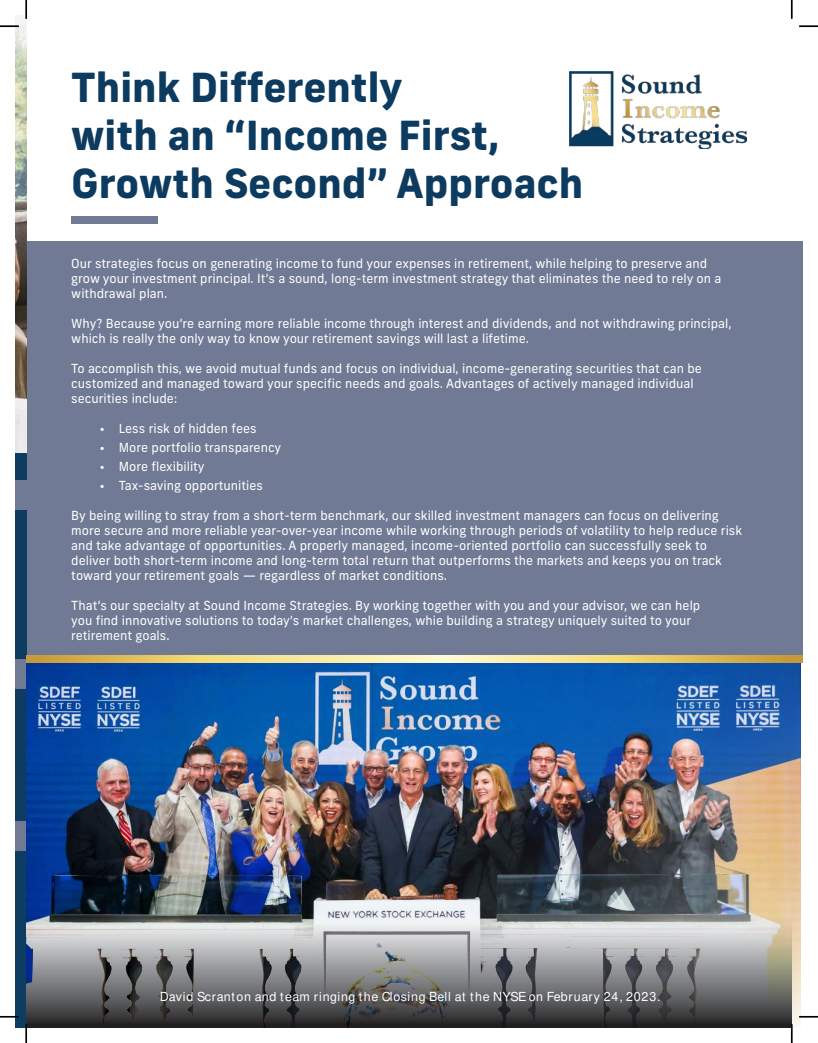
<style>
.page{position:relative;width:818px;height:1043px;background:#fff}
.page>*{position:absolute;margin:0;border:0;box-sizing:border-box;transform-origin:0 0}
.t1{font:800 40px/48px "New Frank";color:#0d3b60}
.t2{font:12.5px/15px "New Frank";color:#fff}
.t3{font:700 12.5px "New Frank";letter-spacing:.05em;color:#fff}
</style>
<div class="page">
<div style="left:26px;top:241px;width:777px;height:422px;background:#717a94"></div>
<div style="left:15px;top:452px;width:11px;height:576px;background:#0d3c60"></div>
<div style="left:15px;top:480px;width:11px;height:30px;background:#717a94"></div>
<div style="left:15px;top:659px;width:11px;height:29px;background:#717a94"></div>
<div style="left:15px;top:820px;width:11px;height:30px;background:#717a94"></div>
<div style="left:71px;top:217px;width:87px;height:7px;background:#717a94"></div>
<img style="left:569px;top:71px;width:177px;height:78px">
<img style="left:26px;top:663px;width:774px;height:364px">
<img style="left:26px;top:655px;width:776px;height:8px">
<img style="left:15px;top:22px;width:11px;height:430px">
<img style="left:26px;top:917px;width:765px;height:110px">
<svg style="left:0;top:25px;width:19px;height:2px"></svg>
<svg style="left:799px;top:25px;width:19px;height:2px"></svg>
<svg style="left:0;top:1015px;width:19px;height:2px"></svg>
<svg style="left:799px;top:1015px;width:19px;height:2px"></svg>
<svg style="left:25px;top:0;width:2px;height:19px"></svg>
<svg style="left:25px;top:1024px;width:2px;height:18px"></svg>
<svg style="left:790px;top:0;width:2px;height:19px"></svg>
<svg style="left:790px;top:1024px;width:2px;height:18px"></svg>
<h1 class="t1" style="left:71px;top:67px;width:513px">Think Differently<br>with an “Income First,<br>Growth Second” Approach</h1>
<p class="t2" style="left:71px;top:257px;width:651px">Our strategies focus on generating income to fund your expenses in retirement, while helping to preserve and grow your investment principal. It’s a sound, long-term investment strategy that eliminates the need to rely on a withdrawal plan.</p>
<p class="t2" style="left:71px;top:317px;width:661px">Why? Because you’re earning more reliable income through interest and dividends, and not withdrawing principal, which is really the only way to know your retirement savings will last a lifetime.</p>
<p class="t2" style="left:71px;top:362px;width:632px">To accomplish this, we avoid mutual funds and focus on individual, income-generating securities that can be customized and managed toward your specific needs and goals. Advantages of actively managed individual securities include:</p>
<p class="t2" style="left:99px;top:422px;width:159px">• Less risk of hidden fees</p>
<p class="t2" style="left:99px;top:441px;width:183px">• More portfolio transparency</p>
<p class="t2" style="left:99px;top:460px;width:107px">• More flexibility</p>
<p class="t2" style="left:99px;top:478px;width:165px">• Tax-saving opportunities</p>
<p class="t2" style="left:71px;top:508px;width:672px">By being willing to stray from a short-term benchmark, our skilled investment managers can focus on delivering more secure and more reliable year-over-year income while working through periods of volatility to help reduce risk and take advantage of opportunities. A properly managed, income-oriented portfolio can successfully seek to deliver both short-term income and long-term total return that outperforms the markets and keeps you on track toward your retirement goals — regardless of market conditions.</p>
<p class="t2" style="left:71px;top:598px;width:630px">That’s our specialty at Sound Income Strategies. By working together with you and your advisor, we can help you find innovative solutions to today’s market challenges, whie building a strategy uniquely suited to your retirement goals.</p>
<p class="t3" style="left:160px;top:991px;width:502px">David Scranton and team ringing the Closing Bell at the NYSE on February 24, 2023.</p>
</div>
